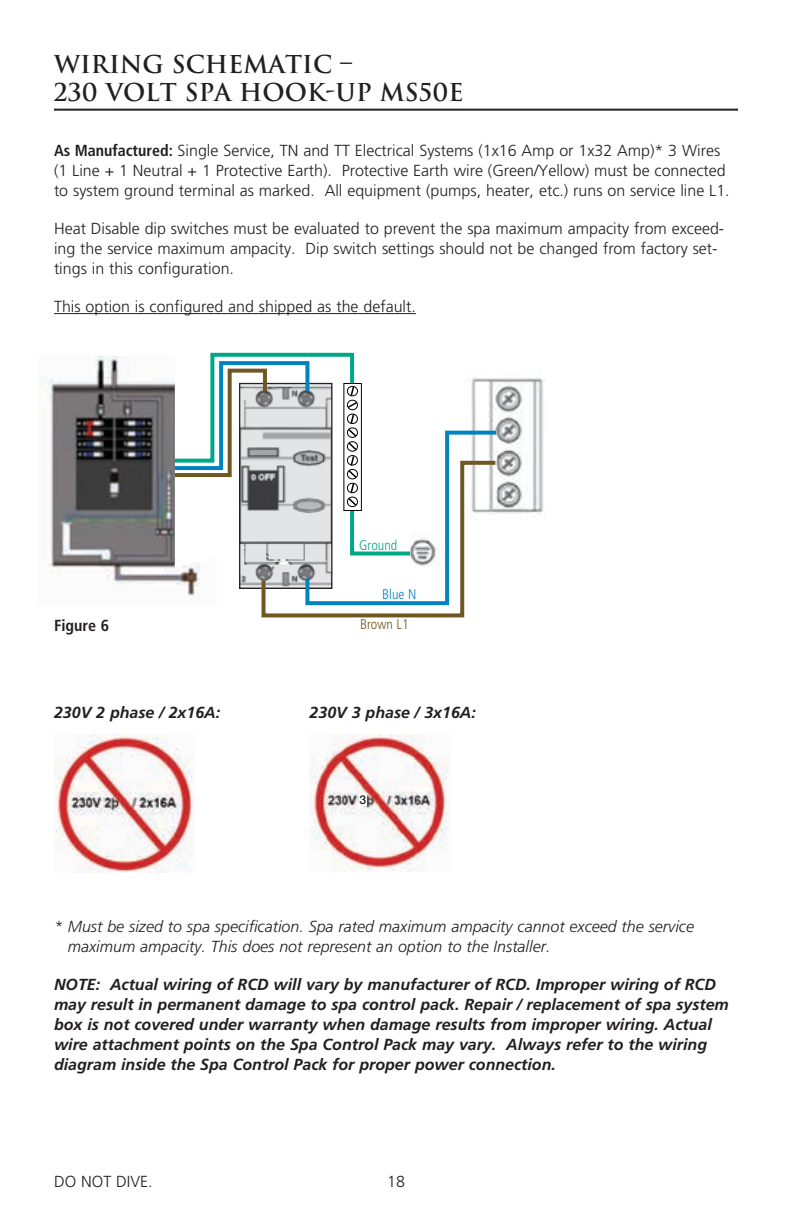
<style>
.page{position:relative;width:792px;height:1224px;background:#fff}
.page>*{position:absolute;margin:0;border:0;box-sizing:border-box;transform-origin:0 0}
.t1{font:700 24px/28px "Trajan";color:#231f20}
.t2{font:300 16px/20px "Frutiger";color:#231f20}
.t3{font:italic 700 16px/20px "Frutiger";color:#231f20}
.t4{font:italic 300 16px/20px "Frutiger";color:#231f20}
.t5{font:700 condensed 16px "Frutiger";color:#231f20}
.t6{font:300 condensed 14px "Frutiger";color:#705823}
.t7{font:300 condensed 14px "Frutiger";color:#00a887}
.t8{font:300 condensed 14px "Frutiger";color:#0083c0}
.t9{font:500 12.2px "Helvetica Neue";color:#231f20}
.s1{font-weight:700;font-stretch:condensed}
</style>
<div class="page">
<hr style="left:54px;top:109px;width:684px;height:2px;background:#231f20">
<hr style="left:54px;top:313px;width:362px;height:1px;background:#231f20">
<img style="left:54px;top:734px;width:139px;height:138px">
<svg style="left:210px;top:352px;width:145px;height:7px"></svg>
<img style="left:38px;top:356px;width:179px;height:230px">
<img style="left:500px;top:377px;width:44px;height:137px">
<svg style="left:160px;top:359px;width:340px;height:259px"></svg>
<img style="left:310px;top:734px;width:139px;height:138px">
<div style="left:359px;top:794px;width:7px;height:12px;background:#fff"></div>
<h1 class="t1" style="left:54px;top:50px;width:411px">WIRING SCHEMATIC –<br>230 VOLT SPA HOOK-UP MS50E</h1>
<p class="t2" style="left:54px;top:141px;width:677px"><span class="s1">As Manufactured:</span> Single Service, TN and TT Electrical Systems (1x16 Amp or 1x32 Amp)* 3 Wires (1 Line + 1 Neutral + 1 Protective Earth). Protective Earth wire (Green/Yellow) must be connected to system ground terminal as marked. All equipment (pumps, heater, etc.) runs on service line L1.</p>
<p class="t2" style="left:54px;top:219px;width:672px">Heat Disable dip switches must be evaluated to prevent the spa maximum ampacity from exceed&shy;ing the service maximum ampacity. Dip switch settings should not be changed from factory set&shy;tings in this configuration.</p>
<p class="t2" style="left:54px;top:297px;width:363px">This option is configured and shipped as the default.</p>
<p class="t5" style="left:54px;top:616px;width:56px">Figure 6</p>
<p class="t3" style="left:54px;top:702px;width:168px">230V 2 phase / 2x16A:</p>
<p class="t7" style="left:359px;top:537px;width:40px">Ground</p>
<p class="t8" style="left:382px;top:587px;width:36px">Blue N</p>
<p class="t6" style="left:360px;top:616px;width:50px">Brown L1</p>
<p class="t3" style="left:310px;top:702px;width:168px">230V 3 phase / 3x16A:</p>
<p class="t9" style="left:360px;top:790px;width:8px">3</p>
<p class="t4" style="left:68px;top:917px;width:628px;text-indent:-14px">* Must be sized to spa specification. Spa rated maximum ampacity cannot exceed the service maximum ampacity. This does not represent an option to the Installer.</p>
<p class="t3" style="left:54px;top:975px;width:676px">NOTE: Actual wiring of RCD will vary by manufacturer of RCD. Improper wiring of RCD may result in permanent damage to spa control pack. Repair / replacement of spa system box is not covered under warranty when damage results from improper wiring. Actual wire attachment points on the Spa Control Pack may vary. Always refer to the wiring diagram inside the Spa Control Pack for proper power connection.</p>
<p class="t2" style="left:54px;top:1171px;width:100px">DO NOT DIVE.</p>
<p class="t2" style="left:387px;top:1171px;width:19px">1 87</p>
</div>
